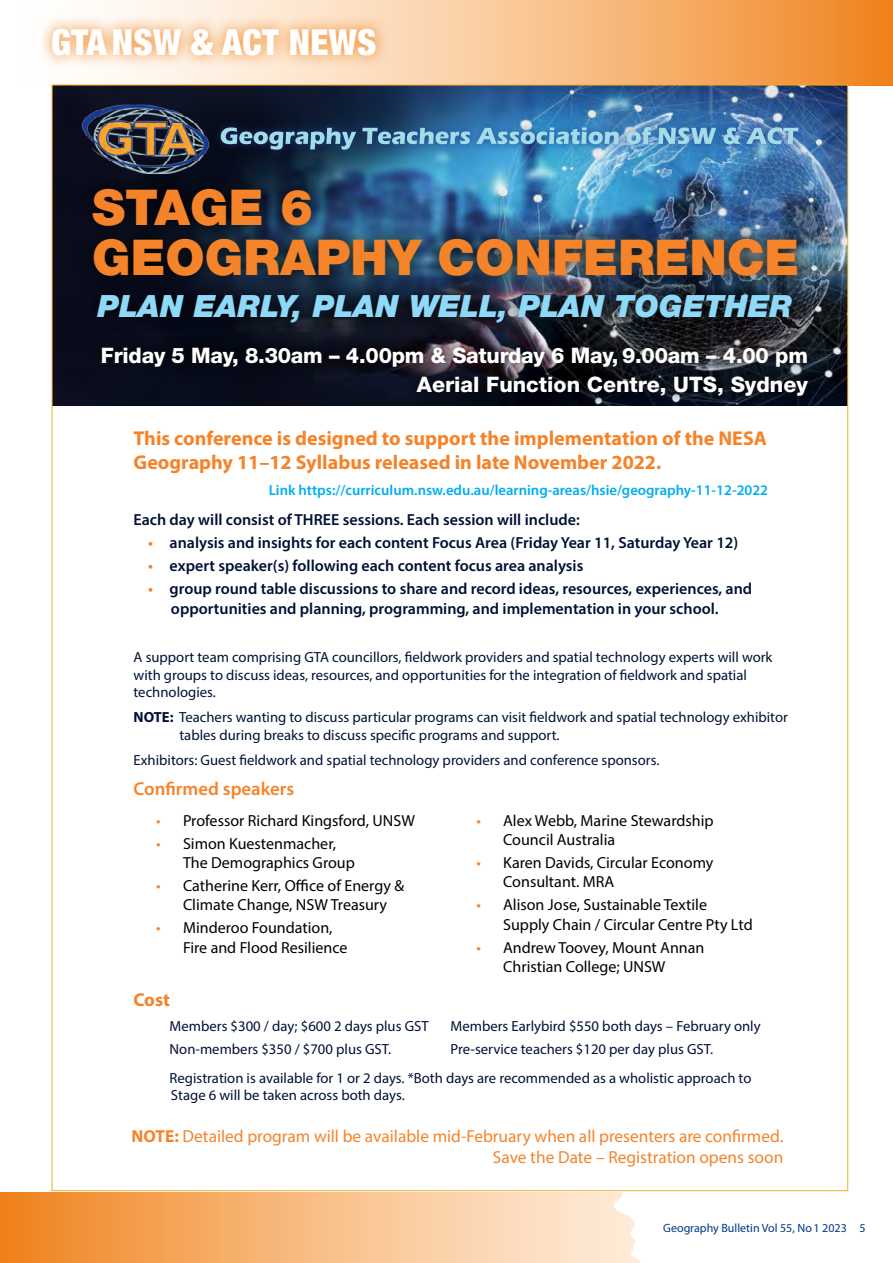
<style>
.page{position:relative;width:893px;height:1263px;background:#fff}
.page>*{position:absolute;margin:0;border:0;box-sizing:border-box;transform-origin:0 0}
.t1{font:900 49.5px/49.5px "Helvetica Neue LT";color:#f58329}
.t2{font:900 condensed 36px "Helvetica Neue LT";letter-spacing:.01em;color:#fff}
.t3{font:italic 900 30.75px "Helvetica Neue LT";color:#8ed8f8}
.t4{font:800 21.45px/29.4px "Helvetica Neue LT";letter-spacing:-.01em;color:#fff;text-align:right}
.t5{font:700 20.1px/24px "Myriad Pro";color:#f58329}
.t6{font:600 18.75px "Myriad Pro";color:#f58329}
.t7{font:700 18.75px "Myriad Pro";color:#f58329}
.t8{font:17.4px/20.9px "Myriad Pro";color:#f58329;text-align:right}
.t9{font:16.05px/19.2px "Myriad Pro";color:#000}
.t10{font:600 16.05px/19.2px "Myriad Pro";color:#001136}
.t11{font:14.7px/17.7px "Myriad Pro";color:#001136}
.t12{font:600 14.7px "Myriad Pro";color:#00aeef}
.t13{font:12px "Myriad Pro";color:#003888}
.s1{color:#f58329}
.s2{font-weight:700}
</style>
<div class="page">
<svg style="left:0;top:1192px;width:612px;height:71px;background:#f7b97e"></svg>
<svg style="left:612px;top:85px;width:281px;height:1178px"></svg>
<svg style="left:51px;top:0;width:842px;height:85px;background:#f7bd84"></svg>
<div style="left:38px;top:15px;width:352px;height:54px;background:#ef8118;opacity:.92"></div>
<img style="left:54px;top:87px;width:792px;height:318px">
<div style="left:212px;top:119px;width:594px;height:39px;background:#1c3e94;opacity:.75"></div>
<img style="left:221px;top:127px;width:577px;height:23px">
<img style="left:68px;top:104px;width:146px;height:74px">
<img style="left:77px;top:172px;width:737px;height:119px">
<svg style="left:89px;top:335px;width:731px;height:73px;background:#191b25"></svg>
<svg style="left:81px;top:278px;width:727px;height:60px;background:#181e2b"></svg>
<h2 class="t2" style="left:51px;top:20px;width:327px">GTA NSW &amp; ACT NEWS</h2>
<h1 class="t1" style="left:92px;top:182px;width:709px">STAGE 6<br>GEOGRAPHY CONFERENCE</h1>
<h3 class="t3" style="left:98px;top:288px;width:696px">PLAN EARLY, PLAN WELL, PLAN TOGETHER</h3>
<h3 class="t4" style="left:101px;top:340px;width:708px">Friday 5 May, 8.30am – 4.00pm &amp; Saturday 6 May, 9.00am – 4.00 pm<br>Aerial Function Centre, UTS, Sydney</h3>
<h3 class="t5" style="left:134px;top:426px;width:635px">This conference is designed to support the implementation of the NESA<br>Geography 11–12 Syllabus released in late November 2022.</h3>
<p class="t12" style="left:269px;top:480px;width:501px">Link https://curriculum.nsw.edu.au/learning-areas/hsie/geography-11-12-2022</p>
<p class="t10" style="left:134px;top:510px;width:448px">Each day will consist of THREE sessions. Each session will include:</p>
<p class="t10" style="left:148px;top:533px;width:592px"><span class="s1">•</span> analysis and insights for each content Focus Area (Friday Year 11, Saturday Year 12)</p>
<p class="t10" style="left:148px;top:556px;width:437px"><span class="s1">•</span> expert speaker(s) following each content focus area analysis</p>
<p class="t10" style="left:171px;top:579px;width:583px;text-indent:-23px"><span class="s1">•</span> group round table discussions to share and record ideas, resources, experiences, and opportunities and planning, programming, and implementation in your school.</p>
<p class="t11" style="left:134px;top:648px;width:640px">A support team comprising GTA councillors, fieldwork providers and spatial technology experts will work with groups to discuss ideas, resources, and opportunities for the integration of fieldwork and spatial technologies.</p>
<p class="t11" style="left:179px;top:708px;width:610px;text-indent:-46px"><span class="s2">NOTE:</span> Teachers wanting to discuss particular programs can visit fieldwork and spatial technology exhibitor tables during breaks to discuss specific programs and support.</p>
<p class="t11" style="left:134px;top:751px;width:527px">Exhibitors: Guest fieldwork and spatial technology providers and conference sponsors.</p>
<p class="t6" style="left:134px;top:777px;width:162px">Confirmed speakers</p>
<p class="t9" style="left:156px;top:810px;width:260px"><span class="s1">•</span> Professor Richard Kingsford, UNSW</p>
<p class="t9" style="left:183px;top:834px;width:173px;text-indent:-27px"><span class="s1">•</span> Simon Kuestenmacher,<br>The Demographics Group</p>
<p class="t9" style="left:183px;top:876px;width:223px;text-indent:-27px"><span class="s1">•</span> Catherine Kerr, Office of Energy &amp;<br>Climate Change, NSW Treasury</p>
<p class="t9" style="left:183px;top:918px;width:166px;text-indent:-27px"><span class="s1">•</span> Minderoo Foundation,<br>Fire and Flood Resilience</p>
<p class="t9" style="left:503px;top:810px;width:212px;text-indent:-27px"><span class="s1">•</span> Alex Webb, Marine Stewardship<br>Council Australia</p>
<p class="t9" style="left:503px;top:853px;width:212px;text-indent:-27px"><span class="s1">•</span> Karen Davids, Circular Economy<br>Consultant. MRA</p>
<p class="t9" style="left:503px;top:895px;width:251px;text-indent:-27px"><span class="s1">•</span> Alison Jose, Sustainable Textile<br>Supply Chain / Circular Centre Pty Ltd</p>
<p class="t9" style="left:503px;top:937px;width:203px;text-indent:-27px"><span class="s1">•</span> Andrew Toovey, Mount Annan<br>Christian College; UNSW</p>
<p class="t7" style="left:134px;top:987px;width:38px">Cost</p>
<p class="t11" style="left:170px;top:1017px;width:261px">Members $300 / day; $600 2 days plus GST</p>
<p class="t11" style="left:451px;top:1017px;width:312px">Members Earlybird $550 both days – February only</p>
<p class="t11" style="left:170px;top:1040px;width:223px">Non-members $350 / $700 plus GST.</p>
<p class="t11" style="left:170px;top:1034px;width:583px;line-height:29px;text-indent:281px">Pre-service teachers $120 per day plus GST.<br>Registration is available for 1 or 2 days. *Both days are recommended as a wholistic approach to</p>
<p class="t11" style="left:171px;top:1086px;width:235px">Stage 6 will be taken across both days.</p>
<p class="t8" style="left:132px;top:1126px;width:653px"><span class="s2">NOTE:</span> Detailed program will be available mid-February when all presenters are confirmed.<br>Save the Date – Registration opens soon</p>
<p class="t13" style="left:663px;top:1220px;width:204px">Geography Bulletin Vol 55, No 1 2023 5</p>
</div>
